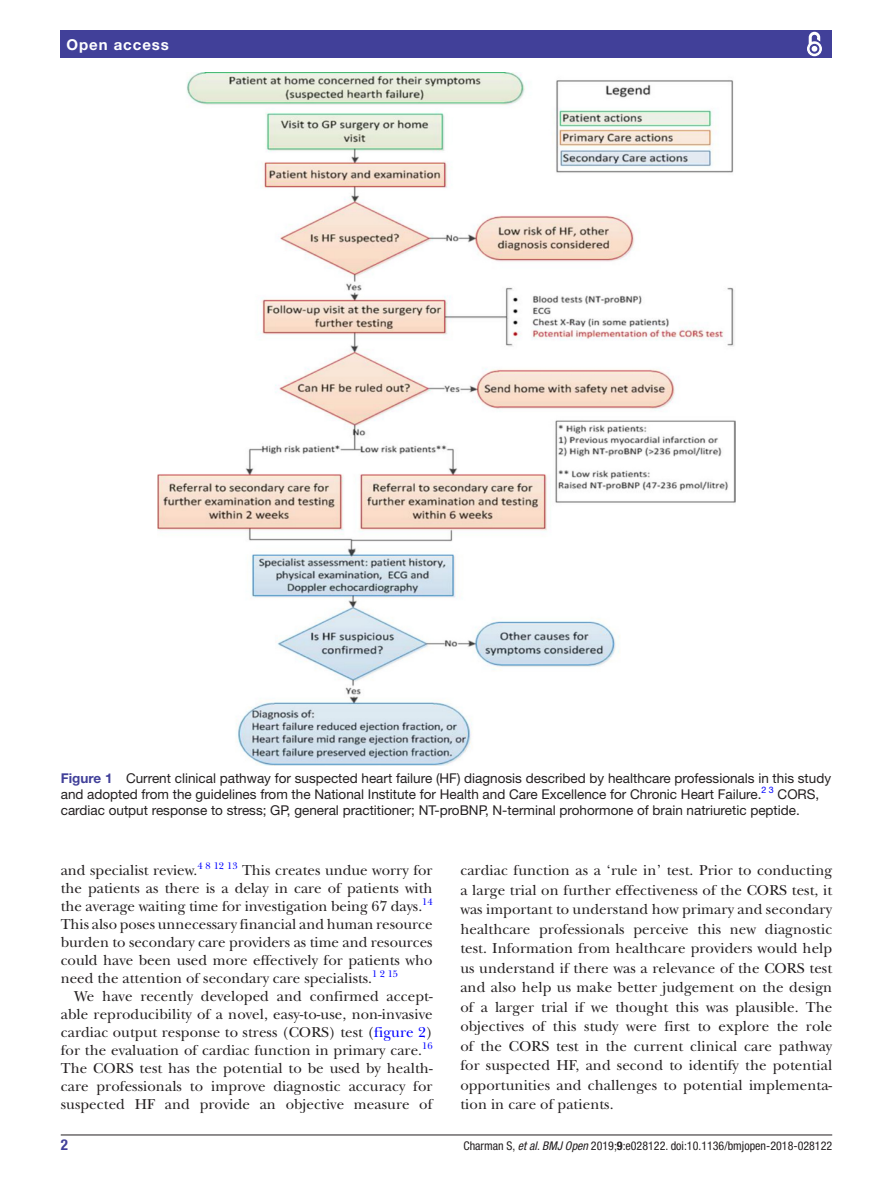
<style>
.page{position:relative;width:893px;height:1191px;background:#fff}
.page>*{position:absolute;margin:0;border:0;box-sizing:border-box;transform-origin:0 0}
.t1{font:15px/19.5px "New Baskerville";letter-spacing:.005em;color:#231f20;text-align:justify}
.t2{font:700 15px "Helvetica Neue LT Std";letter-spacing:.065em;color:#fff}
.t3{font:700 condensed 15px "Helvetica Neue LT Std";color:#414099}
.t4{font:13.5px/16.2px "Helvetica Neue LT Std";color:#231f20}
.t5{font:condensed 12px "Helvetica Neue LT Std";color:#231f20}
.t6{font:9.9px "New Baskerville";color:#00f}
.s1{font-weight:700;color:#414099}
.s2{color:#00f}
.s3{font-style:italic}
.s4{font-weight:700}
</style>
<div class="page">
<hr style="left:61px;top:1134px;width:771px;height:1px;background:#231f20">
<div style="left:61px;top:31px;width:771px;height:27px;background:#414099"></div>
<svg style="left:807px;top:31px;width:15px;height:26px"></svg>
<img style="left:157px;top:73px;width:579px;height:692px">
<p class="t2" style="left:66px;top:35px;width:104px">Open access</p>
<p class="t4" style="left:61px;top:769px;width:772px"><span class="s1">Figure 1</span> Current clinical pathway for suspected heart failure (HF) diagnosis described by healthcare professionals in this study and adopted from the guidelines from the National Institute for Health and Care Excellence for Chronic Heart Failure.<sup>2</sup> <sup>3</sup> CORS, cardiac output response to stress; GP, general practitioner; NT-proBNP, N-terminal prohormone of brain natriuretic peptide.</p>
<p class="t1" style="left:61px;top:860px;width:138px">and specialist review.</p>
<p class="t6" style="left:197px;top:859px;width:42px">4 8 12 13</p>
<p class="t1" style="left:61px;top:861px;width:373px;line-height:18px;text-indent:181px">This creates undue worry for the patients as there is a delay in care of patients with the average waiting time for investigation being 67 days.</p>
<p class="t6" style="left:422px;top:895px;width:12px">14</p>
<p class="t1" style="left:61px;top:915px;width:373px;line-height:18px">This also poses unnecessary financial and human resource burden to secondary care providers as time and resources could have been used more effectively for patients who need the attention of secondary care specialists.</p>
<p class="t6" style="left:372px;top:967px;width:27px">1 2 15</p>
<p class="t1" style="left:61px;top:987px;width:373px;line-height:18px;text-indent:14px">We have recently developed and confirmed accept&shy;able reproducibility of a novel, easy-to-use, non-invasive cardiac output response to stress (CORS) test (<span class="s2">figure 2</span>) for the evaluation of cardiac function in primary care.</p>
<p class="t6" style="left:422px;top:1039px;width:12px">16</p>
<p class="t1" style="left:61px;top:1059px;width:373px;line-height:18px">The CORS test has the potential to be used by health&shy;care professionals to improve diagnostic accuracy for suspected HF and provide an objective measure of</p>
<p class="t1" style="left:460px;top:860px;width:373px">cardiac function as a ‘rule in’ test. Prior to conducting a large trial on further effectiveness of the CORS test, it was important to understand how primary and secondary healthcare professionals perceive this new diagnostic test. Information from healthcare providers would help us understand if there was a relevance of the CORS test and also help us make better judgement on the design of a larger trial if we thought this was plausible. The objectives of this study were first to explore the role of the CORS test in the current clinical care pathway for suspected HF, and second to identify the potential opportunities and challenges to potential implementa&shy;tion in care of patients.</p>
<p class="t3" style="left:61px;top:1135px;width:9px">2</p>
<p class="t5" style="left:463px;top:1138px;width:370px">Charman S, <span class="s3">et al</span>. <span class="s3">BMJ Open</span> 2019;<span class="s4">9</span>:e028122. doi:10.1136/bmjopen-2018-028122</p>
</div>
